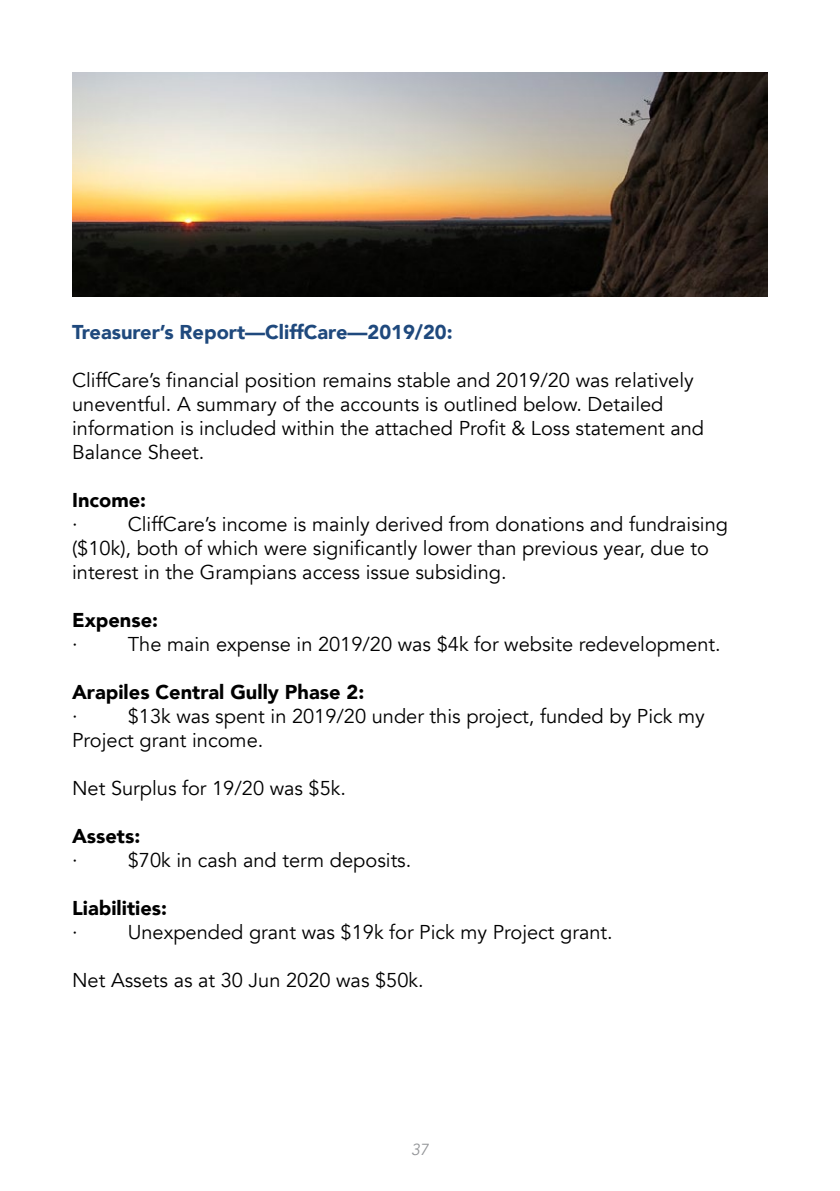
<style>
.page{position:relative;width:840px;height:1191px;background:#fff}
.page>*{position:absolute;margin:0;border:0;box-sizing:border-box;transform-origin:0 0}
.t1{font:20px/24px "Avenir";color:#000}
.t2{font:900 20px "Avenir";color:#000}
.t3{font:900 20px "Avenir";color:#1f497d}
.t4{font:italic 16px "Avenir";color:#939598}
</style>
<div class="page">
<img style="left:72px;top:72px;width:695px;height:225px">
<p class="t3" style="left:72px;top:315px;width:382px">Treasurer’s Report—CliffCare—2019/20:</p>
<p class="t1" style="left:72px;top:368px;width:633px">CliffCare’s financial position remains stable and 2019/20 was relatively uneventful. A summary of the accounts is outlined below. Detailed information is included within the attached Profit &amp; Loss statement and Balance Sheet.</p>
<p class="t2" style="left:72px;top:483px;width:76px">Income:</p>
<p class="t1" style="left:72px;top:512px;width:7px">·</p>
<p class="t1" style="left:72px;top:512px;width:657px;text-indent:56px">CliffCare’s income is mainly derived from donations and fundraising ($10k), both of which were significantly lower than previous year, due to interest in the Grampians access issue subsiding.</p>
<p class="t2" style="left:72px;top:603px;width:87px">Expense:</p>
<p class="t1" style="left:72px;top:632px;width:7px">·</p>
<p class="t1" style="left:128px;top:632px;width:594px">The main expense in 2019/20 was $4k for website redevelopment.</p>
<p class="t2" style="left:72px;top:675px;width:293px">Arapiles Central Gully Phase 2:</p>
<p class="t1" style="left:72px;top:704px;width:7px">·</p>
<p class="t1" style="left:72px;top:704px;width:633px;text-indent:56px">$13k was spent in 2019/20 under this project, funded by Pick my<br>Project grant income.</p>
<p class="t1" style="left:72px;top:776px;width:275px">Net Surplus for 19/20 was $5k.</p>
<p class="t2" style="left:72px;top:819px;width:70px">Assets:</p>
<p class="t1" style="left:72px;top:848px;width:7px">·</p>
<p class="t1" style="left:128px;top:848px;width:285px">$70k in cash and term deposits.</p>
<p class="t2" style="left:72px;top:891px;width:96px">Liabilities:</p>
<p class="t1" style="left:72px;top:920px;width:7px">·</p>
<p class="t1" style="left:128px;top:920px;width:486px">Unexpended grant was $19k for Pick my Project grant.</p>
<p class="t1" style="left:72px;top:968px;width:353px">Net Assets as at 30 Jun 2020 was $50k.</p>
<p class="t4" style="left:411px;top:1139px;width:19px">37</p>
</div>
